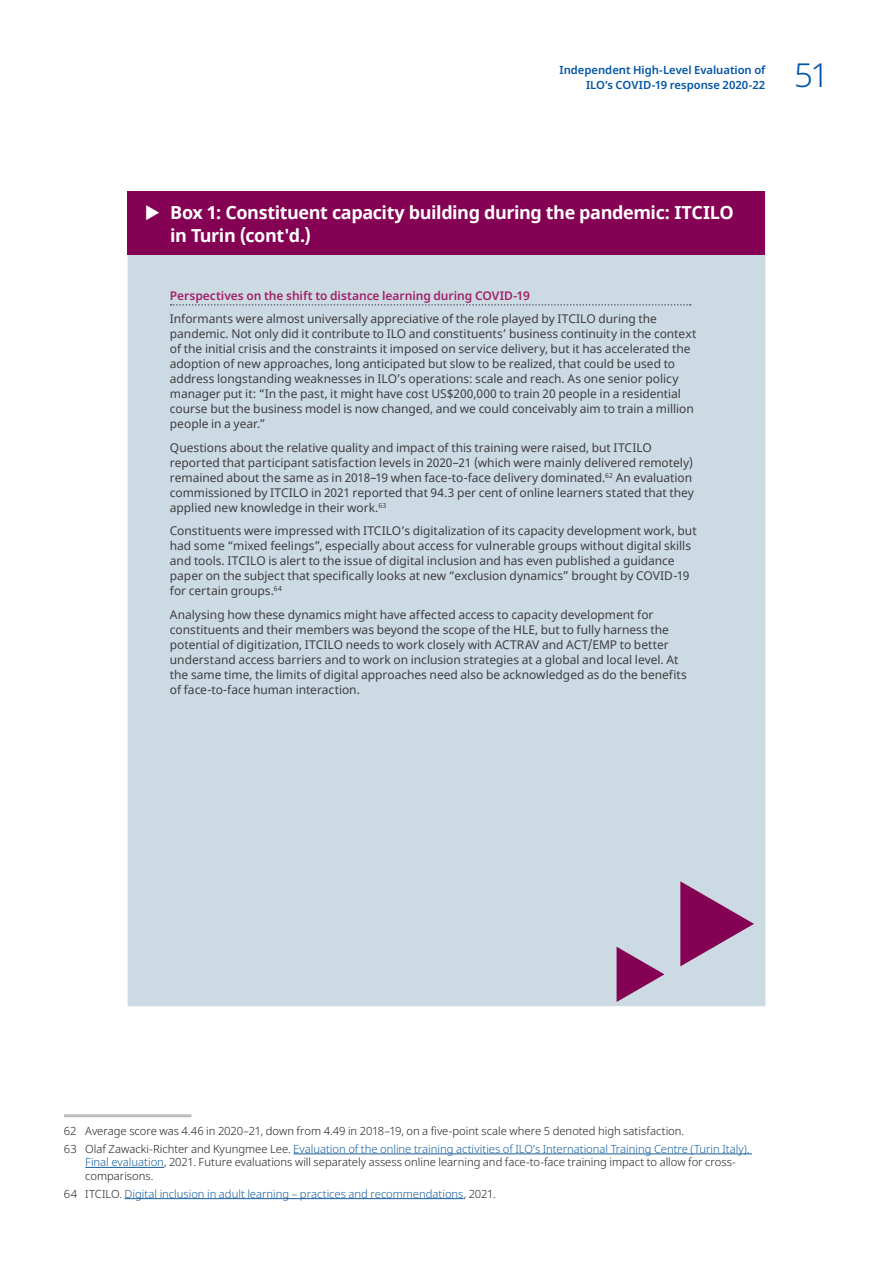
<style>
.page{position:relative;width:893px;height:1263px;background:#fff}
.page>*{position:absolute;margin:0;border:0;box-sizing:border-box;transform-origin:0 0}
.t1{font:300 33px "Noto Sans";color:#0154a6}
.t2{font:700 18px/22.5px "Noto Sans";letter-spacing:-.025em;color:#fff}
.Box_body_copy{font:12px/15px "Noto Sans";color:#3e3e3f}
.Box_subheading{font:600 12px "Noto Sans";letter-spacing:-.005em;color:#a02266}
.Report_A4_-_Notes{font:300 11.25px/13.5px "Noto Sans";color:#231f20}
.Report_A4_-_Notes-2{font:300 11.25px "Noto Sans";color:#175d9e}
.t3{font:600 11.25px/14.7px "Noto Sans";color:#0154a6;text-align:right}
.s1{color:#175d9e}
.s2{color:#231f20}
</style>
<div class="page">
<hr style="left:293px;top:1153px;width:459px;height:1px;background:#175d9e">
<hr style="left:85px;top:1167px;width:79px;height:1px;background:#175d9e">
<hr style="left:125px;top:1198px;width:339px;height:1px;background:#175d9e">
<hr style="left:64px;top:1114px;width:128px;height:3px;background:#bcbdc0">
<div style="left:128px;top:191px;width:637px;height:815px;background:#ccdae4"></div>
<div style="left:128px;top:191px;width:637px;height:64px;background:#840154"></div>
<svg style="left:171px;top:304px;width:520px;height:2px"></svg>
<svg style="left:680px;top:881px;width:74px;height:85px"></svg>
<svg style="left:617px;top:947px;width:47px;height:55px"></svg>
<p class="t3" style="left:559px;top:63px;width:207px">Independent High-Level Evaluation of<br>ILO’s COVID-19 response 2020-22</p>
<h1 class="t1" style="left:794px;top:52px;width:37px">51</h1>
<p class="t2" style="left:170px;top:202px;width:565px">Box 1: Constituent capacity building during the pandemic: ITCILO in Turin (cont'd.)</p>
<p class="Box_subheading" style="left:170px;top:287px;width:361px">Perspectives on the shift to distance learning during COVID-19</p>
<p class="Box_body_copy" style="left:170px;top:312px;width:528px">Informants were almost universally appreciative of the role played by ITCILO during the pandemic. Not only did it contribute to ILO and constituents’ business continuity in the context of the initial crisis and the constraints it imposed on service delivery, but it has accelerated the adoption of new approaches, long anticipated but slow to be realized, that could be used to address longstanding weaknesses in ILO’s operations: scale and reach. As one senior policy manager put it: “In the past, it might have cost US$200,000 to train 20 people in a residential course but the business model is now changed, and we could conceivably aim to train a million people in a year.”</p>
<p class="Box_body_copy" style="left:170px;top:440px;width:526px">Questions about the relative quality and impact of this training were raised, but ITCILO reported that participant satisfaction levels in 2020–21 (which were mainly delivered remotely) remained about the same as in 2018–19 when face-to-face delivery dominated.<sup>62</sup> An evaluation commissioned by ITCILO in 2021 reported that 94.3 per cent of online learners stated that they applied new knowledge in their work.<sup>63</sup></p>
<p class="Box_body_copy" style="left:170px;top:524px;width:528px">Constituents were impressed with ITCILO’s digitalization of its capacity development work, but had some “mixed feelings”, especially about access for vulnerable groups without digital skills and tools. ITCILO is alert to the issue of digital inclusion and has even published a guidance paper on the subject that specifically looks at new “exclusion dynamics” brought by COVID-19 for certain groups.<sup>64</sup></p>
<p class="Box_body_copy" style="left:170px;top:607px;width:518px">Analysing how these dynamics might have affected access to capacity development for constituents and their members was beyond the scope of the HLE, but to fully harness the potential of digitization, ITCILO needs to work closely with ACTRAV and ACT/EMP to better understand access barriers and to work on inclusion strategies at a global and local level. At the same time, the limits of digital approaches need also be acknowledged as do the benefits of face-to-face human interaction.</p>
<p class="Report_A4_-_Notes" style="left:64px;top:1124px;width:622px">62 Average score was 4.46 in 2020–21, down from 4.49 in 2018–19, on a five-point scale where 5 denoted high satisfaction.</p>
<p class="Report_A4_-_Notes" style="left:85px;top:1142px;width:666px;text-indent:-21px">63 Olaf Zawacki-Richter and Kyungmee Lee. <span class="s1">Evaluation of the online training activities of ILO’s International Training Centre (Turin Italy).<br>Final evaluation</span>, 2021. Future evaluations will separately assess online learning and face-to-face training impact to allow for cross&shy;comparisons.</p>
<p class="Report_A4_-_Notes-2" style="left:64px;top:1185px;width:433px"><span class="s2">64 ITCILO.</span> Digital inclusion in adult learning – practices and recommendations<span class="s2">, 2021.</span></p>
</div>
